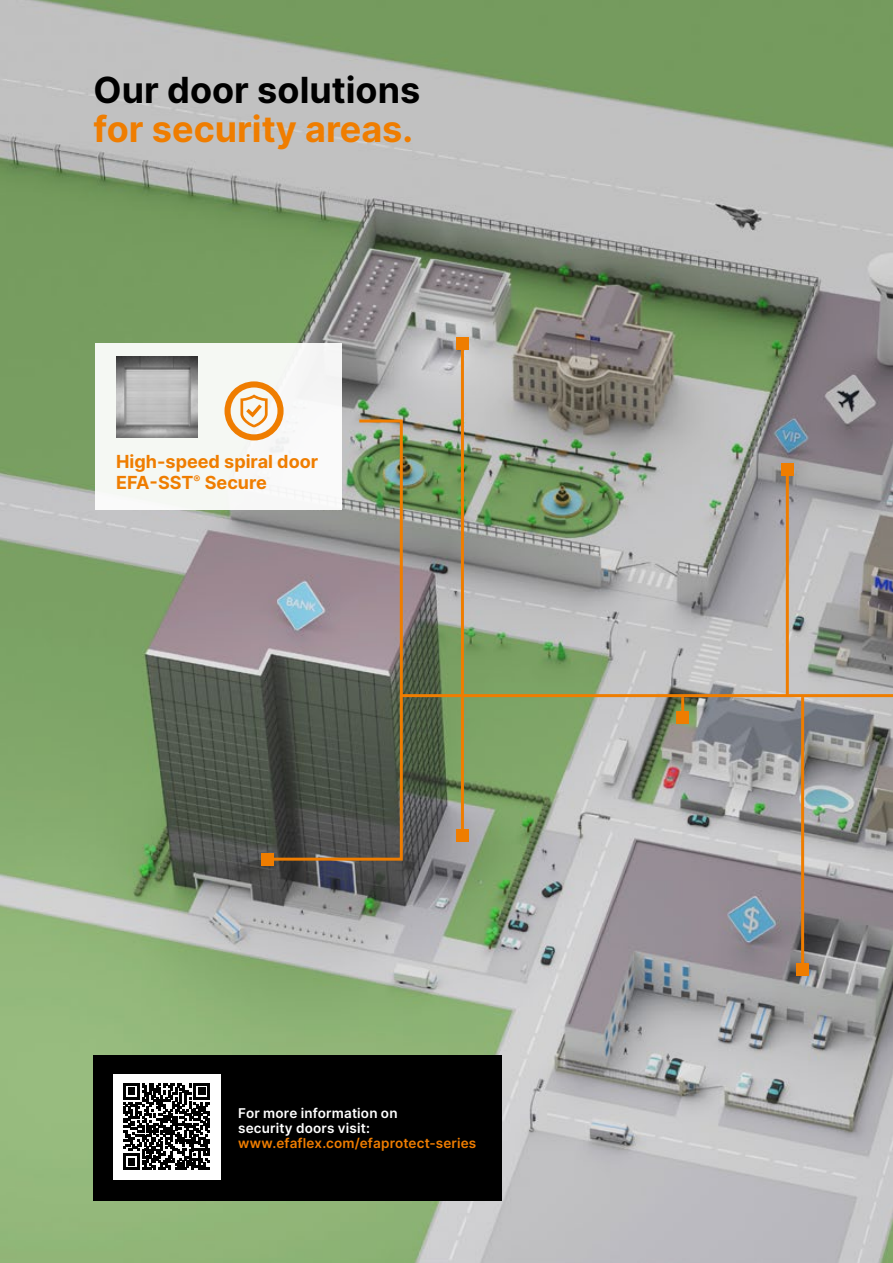
<style>
.page{position:relative;width:893px;height:1263px;background:#fff}
.page>*{position:absolute;margin:0;border:0;box-sizing:border-box;transform-origin:0 0}
.t1{font:700 36px "Inter";color:#ef7d00}
.t2{font:700 36px "Inter";color:#000}
.t3{font:700 18px/21px "Inter";color:#ef7d00}
.t4{font:600 13.5px/15px "Inter";letter-spacing:.015em;color:#fff}
.t5{font:600 13.5px "Inter";letter-spacing:.01em;color:#ef7d00}
</style>
<div class="page">
<img style="left:0;top:0;width:893px;height:1263px">
<svg style="left:404px;top:628px;width:489px;height:71px;background:#9fa68f"></svg>
<hr style="left:461px;top:697px;width:3px;height:138px;background:#ef7d00">
<div style="left:456px;top:829px;width:12px;height:12px;background:#ef7d00"></div>
<svg style="left:264px;top:418px;width:140px;height:444px;background:#75736b"></svg>
<div style="left:261px;top:853px;width:12px;height:12px;background:#ef7d00"></div>
<hr style="left:461px;top:343px;width:3px;height:353px;background:#ef7d00">
<div style="left:456px;top:337px;width:12px;height:12px;background:#ef7d00"></div>
<hr style="left:786px;top:469px;width:3px;height:226px;background:#ef7d00">
<div style="left:781px;top:463px;width:12px;height:12px;background:#ef7d00"></div>
<hr style="left:681px;top:697px;width:3px;height:20px;background:#ef7d00">
<div style="left:677px;top:711px;width:12px;height:12px;background:#ef7d00"></div>
<hr style="left:801px;top:697px;width:3px;height:273px;background:#ef7d00">
<div style="left:797px;top:964px;width:12px;height:12px;background:#ef7d00"></div>
<div style="left:94px;top:1055px;width:408px;height:146px;background:#000"></div>
<div style="left:113px;top:1074px;width:107px;height:105px;background:#fff"></div>
<svg style="left:123px;top:1083px;width:87px;height:87px"></svg>
<div style="left:95px;top:344px;width:247px;height:166px;background:#f5f8f3"></div>
<svg style="left:225px;top:381px;width:59px;height:59px"></svg>
<img style="left:116px;top:356px;width:81px;height:81px">
<h1 class="t2" style="left:94px;top:63px;width:328px">Our door solutions</h1>
<h1 class="t1" style="left:94px;top:102px;width:321px">for security areas.</h1>
<h2 class="t3" style="left:116px;top:450px;width:203px">High-speed spiral door<br>EFA-SST<sup>®</sup> Secure</h2>
<p class="t4" style="left:238px;top:1105px;width:161px">For more information on security doors visit:</p>
<p class="t5" style="left:238px;top:1133px;width:240px">www.efaflex.com/efaprotect-series</p>
</div>
